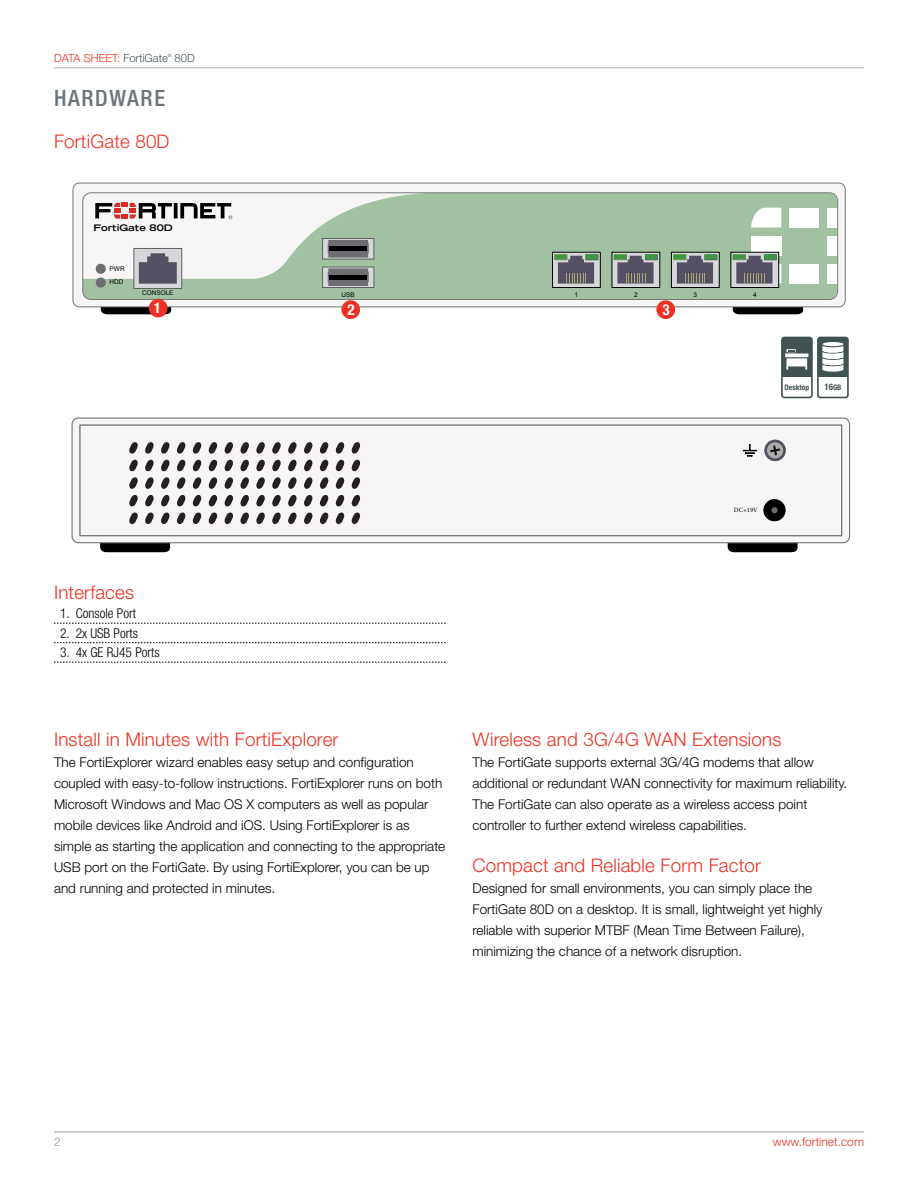
<style>
.page{position:relative;width:918px;height:1188px;background:#fff}
.page>*{position:absolute;margin:0;border:0;box-sizing:border-box;transform-origin:0 0}
.t1{font:500 condensed 22.5px "Helvetica Neue LT Pro";letter-spacing:.075em;color:#6a747b}
.t2{font:300 18.75px "Helvetica Neue LT Pro";letter-spacing:.01em;color:#ee3124}
.t3{font:700 condensed 15px "Helvetica Neue LT Std";color:#fff}
.t4{font:300 13.5px/21px "Helvetica Neue LT Pro";color:#000}
.t5{font:300 condensed 13.5px "Helvetica Neue LT Pro";color:#000}
.t6{font:300 12px "Helvetica Neue LT Pro";color:#ee3124}
.t7{font:300 12px "Helvetica Neue LT Pro";color:#949ca1}
.t8{font:300 11.25px "Helvetica Neue LT Pro";color:#ee3124}
.t9{font:300 11.25px "Helvetica Neue LT Pro";color:#455560}
.t10{font:700 expanded 9px "Trade Gothic LT Std";color:#020202;scale:1.1 1}
.t11{font:700 condensed 9px "Helvetica Neue LT Pro";color:#425152}
.t12{font:700 condensed 7.65px "Helvetica Neue LT Pro";color:#425152}
.t13{font:6.6px "Minion Pro";color:#000}
.t14{font:6.45px/13.8px "Arial";color:#000}
.t15{font:300 4.35px "Helvetica Neue LT Pro";color:#455560}
.s1{color:#455560}
.s2{font-size:7.65px}
</style>
<div class="page">
<hr style="left:54px;top:1132px;width:810px;height:1px;background:#949ca1">
<hr style="left:54px;top:67px;width:810px;height:1px;background:#b6b3ac">
<svg style="left:733px;top:307px;width:71px;height:7px"></svg>
<svg style="left:101px;top:307px;width:71px;height:7px"></svg>
<svg style="left:73px;top:183px;width:773px;height:124px"></svg>
<svg style="left:82px;top:192px;width:756px;height:108px"></svg>
<div style="left:790px;top:264px;width:29px;height:19px;background:#fff"></div>
<div style="left:790px;top:208px;width:29px;height:19px;background:#fff"></div>
<div style="left:751px;top:236px;width:30px;height:19px;background:#fff"></div>
<div style="left:827px;top:208px;width:10px;height:19px;background:#fff"></div>
<svg style="left:751px;top:208px;width:30px;height:19px"></svg>
<div style="left:827px;top:236px;width:10px;height:19px;background:#fff"></div>
<div style="left:827px;top:264px;width:10px;height:19px;background:#fff"></div>
<svg style="left:95px;top:203px;width:137px;height:16px"></svg>
<div style="left:96px;top:264px;width:10px;height:10px;background:#6d6e71;border-radius:50%"></div>
<div style="left:96px;top:278px;width:10px;height:10px;background:#6d6e71;border-radius:50%"></div>
<div style="left:134px;top:248px;width:48px;height:40px;background:#d5d7d8"></div>
<div style="left:134px;top:248px;width:48px;height:41px;border:1px solid #606262"></div>
<svg style="left:139px;top:253px;width:38px;height:31px"></svg>
<div style="left:323px;top:267px;width:51px;height:21px;background:#d5d7d8"></div>
<div style="left:322px;top:267px;width:52px;height:21px;border:1px solid #606262"></div>
<svg style="left:328px;top:268px;width:41px;height:18px"></svg>
<div style="left:329px;top:275px;width:38px;height:5px;background:#000"></div>
<div style="left:323px;top:239px;width:51px;height:20px;background:#d5d7d8"></div>
<div style="left:322px;top:238px;width:52px;height:21px;border:1px solid #606262"></div>
<svg style="left:328px;top:240px;width:41px;height:18px"></svg>
<div style="left:329px;top:246px;width:38px;height:5px;background:#000"></div>
<div style="left:552px;top:252px;width:48px;height:36px;background:#d5d7d8"></div>
<div style="left:552px;top:252px;width:48px;height:36px;border:1px solid #000"></div>
<div style="left:586px;top:254px;width:12px;height:6px;background:#3d9645"></div>
<svg style="left:558px;top:256px;width:36px;height:28px"></svg>
<div style="left:554px;top:254px;width:13px;height:6px;background:#3d9645"></div>
<div style="left:612px;top:252px;width:48px;height:36px;background:#d5d7d8"></div>
<div style="left:612px;top:252px;width:48px;height:36px;border:1px solid #000"></div>
<div style="left:645px;top:254px;width:12px;height:6px;background:#3d9645"></div>
<svg style="left:617px;top:256px;width:37px;height:28px"></svg>
<div style="left:614px;top:254px;width:12px;height:6px;background:#3d9645"></div>
<div style="left:671px;top:252px;width:48px;height:36px;background:#d5d7d8"></div>
<div style="left:671px;top:252px;width:48px;height:36px;border:1px solid #000"></div>
<div style="left:705px;top:254px;width:12px;height:6px;background:#3d9645"></div>
<svg style="left:677px;top:256px;width:36px;height:28px"></svg>
<div style="left:673px;top:254px;width:13px;height:6px;background:#3d9645"></div>
<div style="left:731px;top:252px;width:48px;height:36px;background:#d5d7d8"></div>
<div style="left:731px;top:252px;width:48px;height:36px;border:1px solid #000"></div>
<div style="left:764px;top:254px;width:12px;height:6px;background:#3d9645"></div>
<svg style="left:736px;top:256px;width:45px;height:28px"></svg>
<div style="left:733px;top:254px;width:12px;height:6px;background:#3d9645"></div>
<div style="left:657px;top:301px;width:17px;height:17px;background:#ee3124;border-radius:50%"></div>
<div style="left:656px;top:300px;width:19px;height:19px;border:2px solid #ee3124;border-radius:50%"></div>
<div style="left:342px;top:301px;width:17px;height:17px;background:#ee3124;border-radius:50%"></div>
<div style="left:341px;top:300px;width:19px;height:19px;border:2px solid #ee3124;border-radius:50%"></div>
<div style="left:150px;top:300px;width:17px;height:17px;background:#ee3124;border-radius:50%"></div>
<div style="left:149px;top:299px;width:19px;height:19px;border:2px solid #ee3124;border-radius:50%"></div>
<svg style="left:54px;top:623px;width:392px;height:1px"></svg>
<svg style="left:54px;top:642px;width:392px;height:1px"></svg>
<svg style="left:54px;top:662px;width:392px;height:1px"></svg>
<svg style="left:100px;top:543px;width:71px;height:9px"></svg>
<svg style="left:728px;top:543px;width:70px;height:9px"></svg>
<svg style="left:72px;top:418px;width:778px;height:125px;fill:#f7f5f5"></svg>
<div style="left:71px;top:418px;width:779px;height:125px;border:1px solid #797877;border-radius:6px"></div>
<div style="left:80px;top:425px;width:762px;height:111px;background:#f7f5f5"></div>
<div style="left:79px;top:425px;width:763px;height:111px;border:1px solid #797877"></div>
<div style="left:764px;top:500px;width:21px;height:21px;background:#000;border-radius:50%"></div>
<div style="left:764px;top:499px;width:21px;height:22px;border:1px solid #000;border-radius:50%"></div>
<div style="left:771px;top:507px;width:7px;height:6px;background:#6d6f71;border-radius:50%"></div>
<svg style="left:743px;top:445px;width:14px;height:12px"></svg>
<svg style="left:764px;top:440px;width:22px;height:21px"></svg>
<div style="left:767px;top:442px;width:16px;height:16px;background:#abacab;border-radius:50%"></div>
<svg style="left:770px;top:445px;width:10px;height:10px"></svg>
<svg style="left:129px;top:442px;width:9px;height:82px"></svg>
<svg style="left:145px;top:442px;width:9px;height:82px"></svg>
<svg style="left:161px;top:442px;width:9px;height:82px"></svg>
<svg style="left:177px;top:442px;width:9px;height:82px"></svg>
<svg style="left:192px;top:442px;width:10px;height:82px"></svg>
<svg style="left:208px;top:442px;width:10px;height:82px"></svg>
<svg style="left:224px;top:442px;width:9px;height:82px"></svg>
<svg style="left:240px;top:442px;width:9px;height:82px"></svg>
<svg style="left:256px;top:442px;width:9px;height:82px"></svg>
<svg style="left:272px;top:442px;width:9px;height:82px"></svg>
<svg style="left:288px;top:442px;width:9px;height:82px"></svg>
<svg style="left:304px;top:442px;width:9px;height:82px"></svg>
<svg style="left:319px;top:442px;width:10px;height:82px"></svg>
<svg style="left:335px;top:442px;width:10px;height:82px"></svg>
<svg style="left:351px;top:442px;width:10px;height:82px"></svg>
<div style="left:782px;top:337px;width:30px;height:40px;background:#425152"></div>
<div style="left:781px;top:337px;width:32px;height:61px;border:2px solid #425152;border-radius:2px"></div>
<svg style="left:785px;top:353px;width:23px;height:4px"></svg>
<svg style="left:786px;top:358px;width:21px;height:12px"></svg>
<svg style="left:786px;top:349px;width:10px;height:3px"></svg>
<div style="left:818px;top:337px;width:30px;height:40px;background:#425152"></div>
<div style="left:817px;top:337px;width:32px;height:61px;border:2px solid #425152;border-radius:2px"></div>
<svg style="left:822px;top:342px;width:21px;height:4px"></svg>
<svg style="left:822px;top:346px;width:21px;height:26px"></svg>
<p class="t8" style="left:54px;top:51px;width:115px">DATA SHEET: <span class="s1">FortiGate</span></p>
<p class="t15" style="left:168px;top:53px;width:5px">®</p>
<p class="t9" style="left:175px;top:51px;width:22px">80D</p>
<h1 class="t1" style="left:54px;top:85px;width:113px">HARDWARE</h1>
<h2 class="t2" style="left:54px;top:130px;width:117px">FortiGate 80D</h2>
<p class="t10" style="left:94px;top:222px;width:74px">FortiGate 80D</p>
<p class="t14" style="left:110px;top:261px;width:17px">PWR<br>HDD</p>
<p class="t14" style="left:142px;top:286px;width:33px">CONSOLE</p>
<p class="t14" style="left:342px;top:288px;width:15px">USB</p>
<p class="t14" style="left:575px;top:288px;width:5px">1</p>
<p class="t14" style="left:634px;top:288px;width:5px">2</p>
<p class="t14" style="left:694px;top:288px;width:5px">3</p>
<p class="t14" style="left:753px;top:288px;width:5px">4</p>
<p class="t3" style="left:154px;top:299px;width:9px">1</p>
<p class="t3" style="left:347px;top:300px;width:9px">2</p>
<p class="t3" style="left:662px;top:300px;width:9px">3</p>
<p class="t12" style="left:784px;top:382px;width:26px">Desktop</p>
<p class="t11" style="left:824px;top:381px;width:19px">16<span class="s2">GB</span></p>
<h2 class="t2" style="left:54px;top:581px;width:82px">Interfaces</h2>
<p class="t5" style="left:60px;top:606px;width:78px">1. Console Port</p>
<p class="t5" style="left:60px;top:625px;width:80px">2. 2x USB Ports</p>
<p class="t5" style="left:60px;top:645px;width:101px">3. 4x GE RJ45 Ports</p>
<p class="t13" style="left:734px;top:505px;width:25px">DC+19V</p>
<h2 class="t2" style="left:54px;top:728px;width:286px">Install in Minutes with FortiExplorer</h2>
<p class="t4" style="left:54px;top:751px;width:393px">The FortiExplorer wizard enables easy setup and configuration coupled with easy-to-follow instructions. FortiExplorer runs on both Microsoft Windows and Mac OS X computers as well as popular mobile devices like Android and iOS. Using FortiExplorer is as simple as starting the application and connecting to the appropriate USB port on the FortiGate. By using FortiExplorer, you can be up and running and protected in minutes.</p>
<h2 class="t2" style="left:472px;top:728px;width:310px">Wireless and 3G/4G WAN Extensions</h2>
<p class="t4" style="left:472px;top:751px;width:376px">The FortiGate supports external 3G/4G modems that allow additional or redundant WAN connectivity for maximum reliability.<br>The FortiGate can also operate as a wireless access point controller to further extend wireless capabilities.</p>
<h2 class="t2" style="left:472px;top:854px;width:290px">Compact and Reliable Form Factor</h2>
<p class="t4" style="left:472px;top:877px;width:352px">Designed for small environments, you can simply place the FortiGate 80D on a desktop. It is small, lightweight yet highly reliable with superior MTBF (Mean Time Between Failure), minimizing the chance of a network disruption.</p>
<p class="t7" style="left:54px;top:1134px;width:8px">2</p>
<p class="t6" style="left:773px;top:1134px;width:93px">www.fortinet.com</p>
</div>
